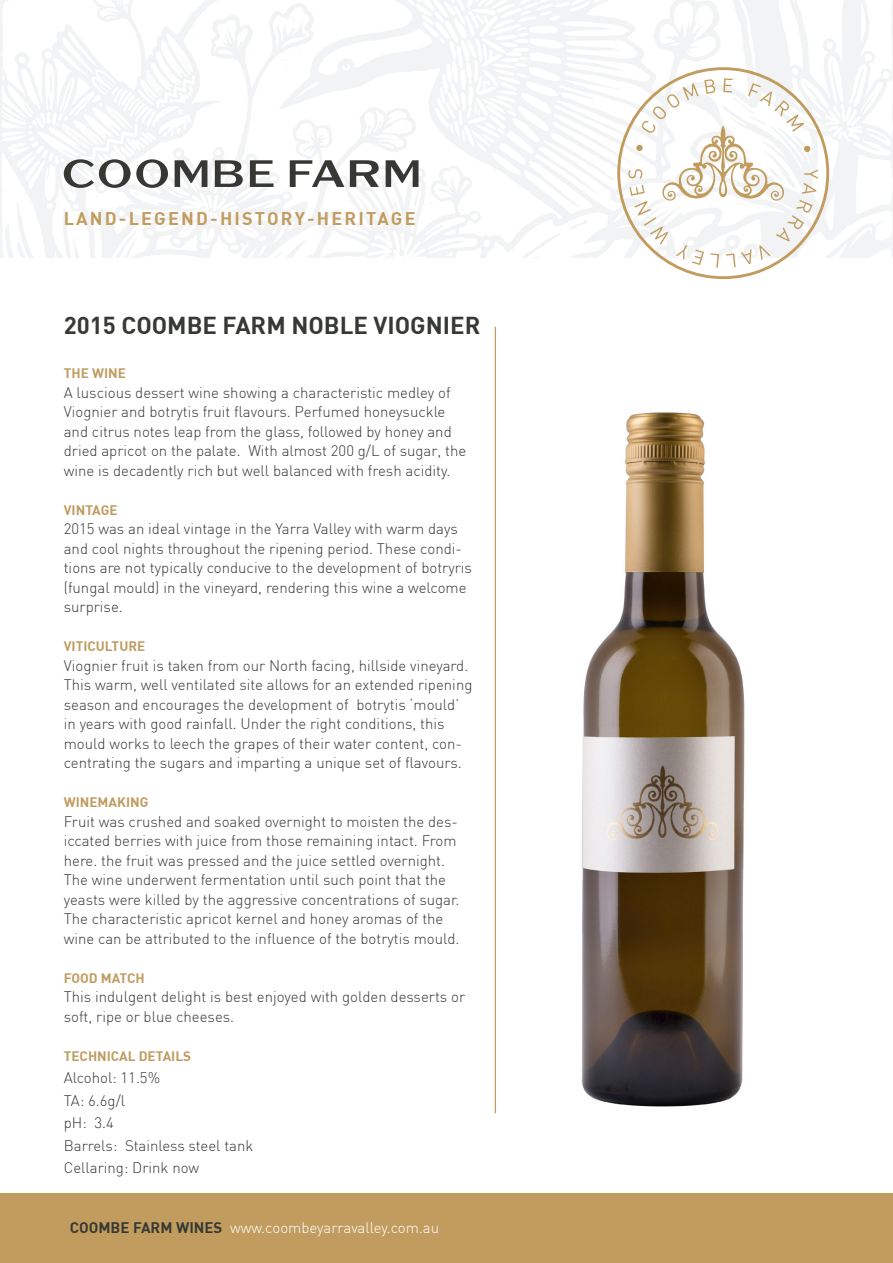
<style>
.page{position:relative;width:893px;height:1263px;background:#fff}
.page>*{position:absolute;margin:0;border:0;box-sizing:border-box;transform-origin:0 0}
.t1{font:700 24px "DIN";color:#373934}
.t2{font:700 18px "DIN";letter-spacing:.12em;color:#c19c5e}
.t3{font:300 15px/19.5px "DIN";color:#363a36}
.t4{font:300 15px "DIN";color:#fff}
.t5{font:700 13.5px "DIN";color:#bf9c60}
.s1{font-weight:700;color:#373834}
</style>
<div class="page">
<svg style="left:617px;top:67px;width:212px;height:212px"></svg>
<div style="left:0;top:1193px;width:893px;height:70px;background:#c19c5e"></div>
<svg style="left:64px;top:159px;width:104px;height:29px"></svg>
<svg style="left:175px;top:160px;width:32px;height:27px"></svg>
<svg style="left:215px;top:160px;width:28px;height:27px"></svg>
<svg style="left:250px;top:160px;width:24px;height:27px"></svg>
<svg style="left:350px;top:160px;width:29px;height:27px"></svg>
<svg style="left:386px;top:160px;width:33px;height:27px"></svg>
<svg style="left:290px;top:160px;width:54px;height:27px"></svg>
<hr style="left:495px;top:327px;width:1px;height:786px;background:#c19c5e">
<img style="left:581px;top:412px;width:164px;height:695px">
<p class="t2" style="left:64px;top:207px;width:353px">LAND-LEGEND-HISTORY-HERITAGE</p>
<p class="t1" style="left:64px;top:309px;width:418px">2015 COOMBE FARM NOBLE VIOGNIER</p>
<p class="t5" style="left:64px;top:364px;width:64px">THE WINE</p>
<p class="t3" style="left:64px;top:382px;width:404px">A luscious dessert wine showing a characteristic medley of Viognier and botrytis fruit flavours. Perfumed honeysuckle and citrus notes leap from the glass, followed by honey and dried apricot on the palate. With almost 200 g/L of sugar, the wine is decadently rich but well balanced with fresh acidity.</p>
<p class="t5" style="left:64px;top:501px;width:55px">VINTAGE</p>
<p class="t3" style="left:64px;top:519px;width:410px">2015 was an ideal vintage in the Yarra Valley with warm days and cool nights throughout the ripening period. These condi&shy;tions are not typically conducive to the development of botryris (fungal mould) in the vineyard, rendering this wine a welcome surprise.</p>
<p class="t5" style="left:64px;top:637px;width:83px">VITICULTURE</p>
<p class="t3" style="left:64px;top:655px;width:410px">Viognier fruit is taken from our North facing, hillside vineyard.<br>This warm, well ventilated site allows for an extended ripening season and encourages the development of botrytis ‘mould’ in years with good rainfall. Under the right conditions, this mould works to leech the grapes of their water content, con&shy;centrating the sugars and imparting a unique set of flavours.</p>
<p class="t5" style="left:64px;top:793px;width:86px">WINEMAKING</p>
<p class="t3" style="left:64px;top:811px;width:397px">Fruit was crushed and soaked overnight to moisten the des&shy;iccated berries with juice from those remaining intact. From here. the fruit was pressed and the juice settled overnight.<br>The wine underwent fermentation until such point that the yeasts were killed by the aggressive concentrations of sugar.<br>The characteristic apricot kernel and honey aromas of the wine can be attributed to the influence of the botrytis mould.</p>
<p class="t5" style="left:64px;top:969px;width:82px">FOOD MATCH</p>
<p class="t3" style="left:64px;top:987px;width:403px">This indulgent delight is best enjoyed with golden desserts or soft, ripe or blue cheeses.</p>
<p class="t5" style="left:64px;top:1047px;width:129px">TECHNICAL DETAILS</p>
<p class="t3" style="left:64px;top:1068px;width:98px">Alcohol: 11.5%</p>
<p class="t3" style="left:64px;top:1090px;width:63px">TA: 6.6g/l</p>
<p class="t3" style="left:64px;top:1113px;width:51px">pH: 3.4</p>
<p class="t3" style="left:64px;top:1135px;width:191px">Barrels: Stainless steel tank</p>
<p class="t3" style="left:64px;top:1158px;width:137px">Cellaring: Drink now</p>
<p class="t4" style="left:70px;top:1218px;width:371px"><span class="s1">COOMBE FARM WINES</span> www.coombeyarravalley.com.au</p>
</div>
